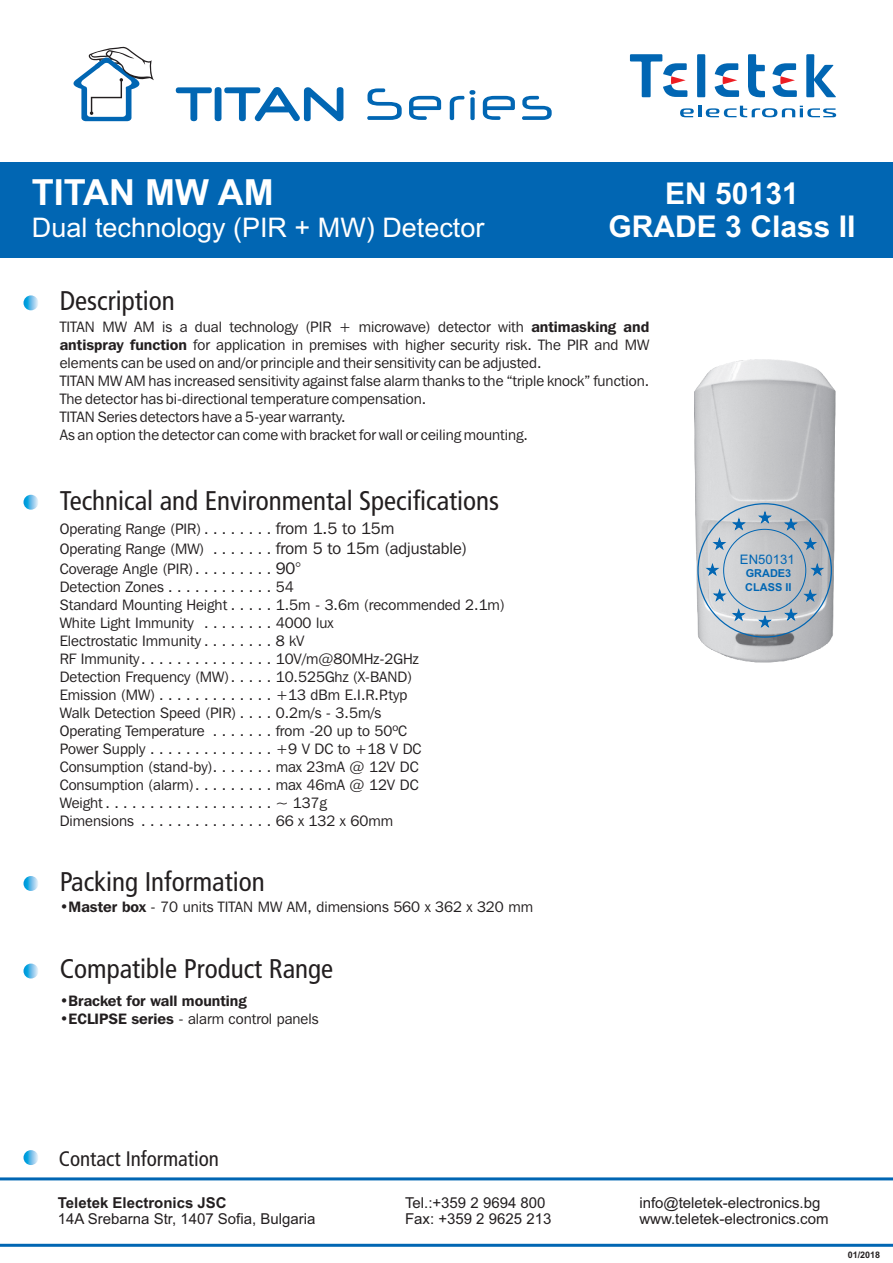
<style>
.page{position:relative;width:893px;height:1263px;background:#fff}
.page>*{position:absolute;margin:0;border:0;box-sizing:border-box;transform-origin:0 0}
.t1{font:700 36px "Arial";color:#fff}
.t2{font:700 30px/33.5px "Arial";color:#fff;text-align:center}
.t3{font:condensed 27px "Frutiger LT Std";color:#231f20}
.t4{font:27px "Arial";color:#fff}
.t5{font:condensed 21px "Frutiger LT Std";color:#231f20}
.t6{font:15px/18px "Franklin Gothic IT Cby BT";color:#231f20}
.t7{font:15px/16.8px "Arial";color:#231f20}
.t8{font:600 15px "Franklin Gothic IT Cby BT";color:#231f20}
.t9{font:700 15px "Arial";color:#231f20}
.t10{font:13.05px "Arial";color:#0166b3}
.t11{font:700 10.95px/13.4px "Arial";color:#0166b3}
.t12{font:700 9px "Arial";color:#231f20}
.s1{font-weight:600}
.s2{font-size:16.5px}
.s3{font-weight:400}
</style>
<div class="page">
<svg style="left:680px;top:106px;width:156px;height:11px"></svg>
<div style="left:697px;top:54px;width:8px;height:43px;background:#0166b3"></div>
<svg style="left:748px;top:54px;width:17px;height:44px"></svg>
<svg style="left:806px;top:54px;width:30px;height:43px"></svg>
<svg style="left:630px;top:54px;width:57px;height:43px"></svg>
<svg style="left:715px;top:63px;width:24px;height:34px"></svg>
<svg style="left:772px;top:63px;width:25px;height:34px"></svg>
<div style="left:0;top:163px;width:893px;height:95px;background:#0166b3"></div>
<svg style="left:24px;top:1150px;width:14px;height:15px"></svg>
<hr style="left:0;top:1177px;width:893px;height:3px;background:#0166b3">
<hr style="left:0;top:1244px;width:893px;height:3px;background:#0166b3">
<svg style="left:24px;top:295px;width:14px;height:15px"></svg>
<svg style="left:24px;top:495px;width:14px;height:15px"></svg>
<svg style="left:24px;top:963px;width:14px;height:15px"></svg>
<svg style="left:24px;top:876px;width:14px;height:15px"></svg>
<svg style="left:73px;top:47px;width:81px;height:74px"></svg>
<svg style="left:176px;top:87px;width:167px;height:34px"></svg>
<svg style="left:367px;top:88px;width:185px;height:32px"></svg>
<img style="left:694px;top:360px;width:141px;height:302px">
<div style="left:723px;top:529px;width:83px;height:83px;border:1px solid #0166b3;border-radius:50%"></div>
<svg style="left:713px;top:590px;width:13px;height:11px"></svg>
<svg style="left:706px;top:564px;width:13px;height:11px"></svg>
<svg style="left:713px;top:538px;width:13px;height:12px"></svg>
<svg style="left:733px;top:519px;width:12px;height:11px"></svg>
<svg style="left:759px;top:512px;width:12px;height:11px"></svg>
<svg style="left:785px;top:519px;width:12px;height:11px"></svg>
<svg style="left:804px;top:538px;width:12px;height:12px"></svg>
<svg style="left:811px;top:564px;width:12px;height:11px"></svg>
<svg style="left:804px;top:590px;width:12px;height:11px"></svg>
<svg style="left:785px;top:609px;width:12px;height:11px"></svg>
<svg style="left:759px;top:616px;width:12px;height:11px"></svg>
<svg style="left:732px;top:609px;width:13px;height:12px"></svg>
<h1 class="t1" style="left:32px;top:179px;width:243px">TITAN MW AM</h1>
<h3 class="t4" style="left:32px;top:217px;width:454px">Dual technology (PIR + MW) Detector</h3>
<h3 class="t3" style="left:60px;top:289px;width:116px">Description</h3>
<h2 class="t2" style="left:609px;top:179px;width:248px">EN 50131<br>GRADE 3 Class II</h2>
<p class="t6" style="left:60px;top:319px;width:591px">TITAN MW AM is a dual technology (PIR + microwave) detector with <span class="s1">antimasking and antispray function</span> for application in premises with higher security risk. The PIR and MW elements can be used on and/or principle and their sensitivity can be adjusted.<br>TITAN MW AM has increased sensitivity against false alarm thanks to the “triple knock” function.<br>The detector has bi-directional temperature compensation.<br>TITAN Series detectors have a 5-year warranty.<br>As an option the detector can come with bracket for wall or ceiling mounting.</p>
<h3 class="t3" style="left:60px;top:489px;width:441px">Technical and Environmental Specifications</h3>
<p class="t6" style="left:60px;top:521px;width:409px;line-height:19.8px">Operating Range (PIR) . . . . . . . . <span class="s2">from 1.5 to 15m<br></span>Operating Range (MW) . . . . . . . <span class="s2">from 5 to 15m (adjustable)<br></span>Coverage Angle (PIR). . . . . . . . . <span class="s2">90°</span></p>
<p class="t6" style="left:60px;top:579px;width:447px">Detection Zones . . . . . . . . . . . . 54<br>Standard Mounting Height . . . . . 1.5m - 3.6m (recommended 2.1m)<br>White Light Immunity . . . . . . . . 4000 lux<br>Electrostatic Immunity . . . . . . . . 8 kV<br>RF Immunity. . . . . . . . . . . . . . . 10V/m@80MHz-2GHz<br>Detection Frequency (MW). . . . . 10.525Ghz (X-BAND)<br>Emission (MW) . . . . . . . . . . . . . +13 dBm E.I.R.P.typ<br>Walk Detection Speed (PIR) . . . . 0.2m/s - 3.5m/s<br>Operating Temperature . . . . . . . from -20 up to 50ºC<br>Power Supply . . . . . . . . . . . . . . +9 V DC to +18 V DC Consumption (stand-by). . . . . . . max 23mA @ 12V DC Consumption (alarm). . . . . . . . . max 46mA @ 12V DC Weight...................~ 137g<br>Dimensions ...............66 x 132 x 60mm</p>
<h3 class="t3" style="left:60px;top:870px;width:207px">Packing Information</h3>
<p class="t6" style="left:60px;top:899px;width:475px">•<span class="s1">Master box</span> - 70 units TITAN MW AM, dimensions 560 x 362 x 320 mm</p>
<h3 class="t3" style="left:60px;top:958px;width:275px">Compatible Product Range</h3>
<p class="t8" style="left:60px;top:994px;width:188px"><span class="s3">•</span>Bracket for wall mounting</p>
<p class="t6" style="left:60px;top:1011px;width:260px">•<span class="s1">ECLIPSE series</span> - alarm control panels</p>
<h3 class="t5" style="left:59px;top:1150px;width:162px">Contact Information</h3>
<p class="t10" style="left:740px;top:554px;width:56px">EN50131</p>
<p class="t11" style="left:745px;top:568px;width:48px">GRADE3<br>CLASS II</p>
<p class="t9" style="left:58px;top:1197px;width:170px">Teletek Electronics JSC</p>
<p class="t7" style="left:58px;top:1212px;width:259px">14A Srebarna Str, 1407 Sofia, Bulgaria</p>
<p class="t7" style="left:405px;top:1195px;width:148px">Tel.:+359 2 9694 800<br>Fax: +359 2 9625 213</p>
<p class="t7" style="left:639px;top:1195px;width:191px">info@teletek-electronics.bg www.teletek-electronics.com</p>
<p class="t12" style="left:848px;top:1251px;width:34px">01/2018</p>
</div>
